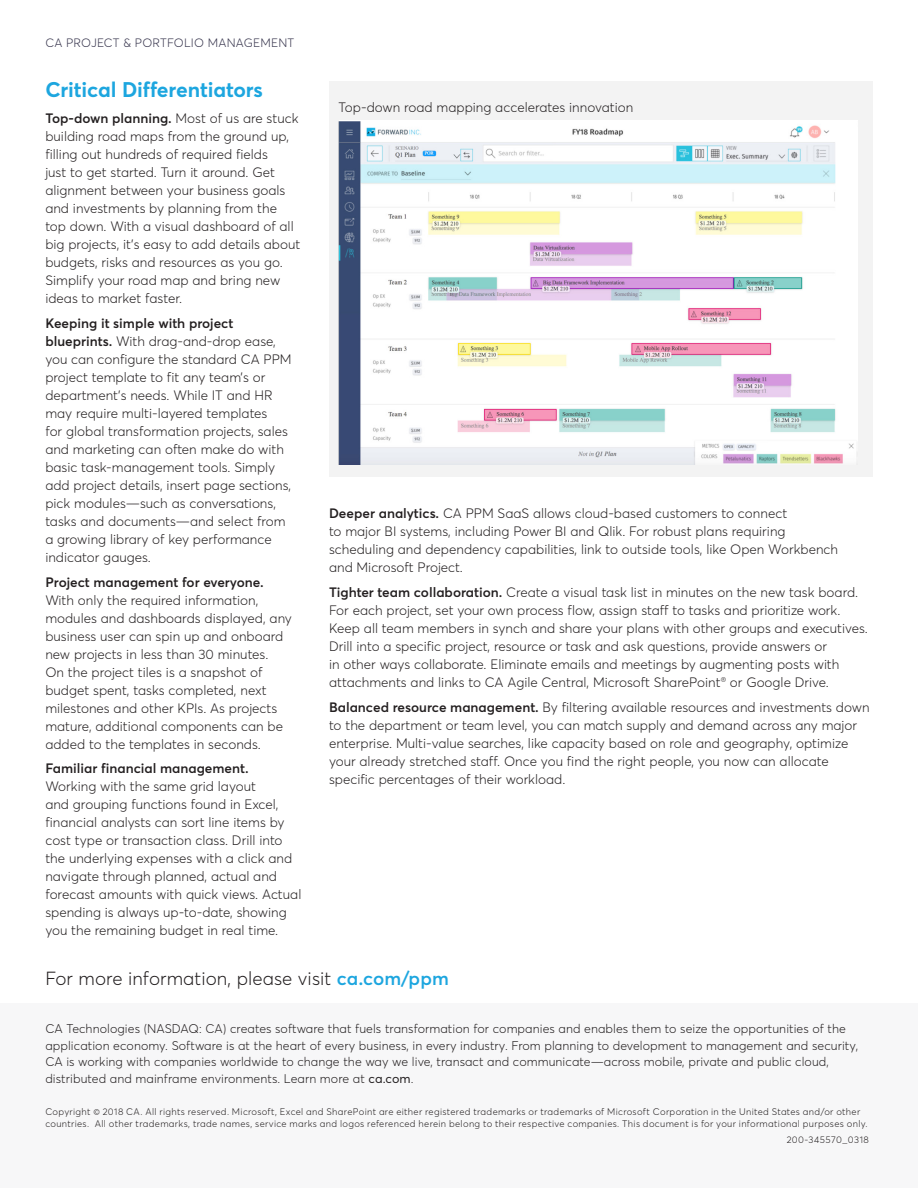
<style>
.page{position:relative;width:918px;height:1188px;background:#fff}
.page>*{position:absolute;margin:0;border:0;box-sizing:border-box;transform-origin:0 0}
.t1{font:700 21px "Averta";letter-spacing:-.005em;color:#1da6df}
.For_more_info{font:300 18.75px "Averta";letter-spacing:.005em;color:#231f20}
.Body_Copy{font:300 13.5px/18px "Averta";color:#231f20}
.Image_Caption{font:300 13.5px "Averta";color:#231f20}
.Boilerplate{font:300 12.45px/16.5px "Averta";letter-spacing:.005em;color:#231f20}
.t2{font:300 12px "Averta";letter-spacing:.02em;color:#37354d}
.Copyright{font:300 9.45px/12px "Averta";letter-spacing:.035em;color:#231f20}
.s1{font-weight:600}
.s2{font-weight:600;color:#1da6df}
.s3{font-weight:400}
</style>
<div class="page">
<div style="left:0;top:1004px;width:918px;height:184px;background:#f7f7f8"></div>
<div style="left:329px;top:81px;width:544px;height:395px;background:#f3f3f3"></div>
<img style="left:339px;top:122px;width:519px;height:342px">
<p class="t2" style="left:45px;top:35px;width:250px">CA PROJECT &amp; PORTFOLIO MANAGEMENT</p>
<p class="t1" style="left:45px;top:76px;width:219px">Critical Differentiators</p>
<p class="Body_Copy" style="left:45px;top:109px;width:257px"><span class="s1">Top-down planning.</span> Most of us are stuck building road maps from the ground up, filling out hundreds of required fields<br>just to get started. Turn it around. Get alignment between your business goals and investments by planning from the top down. With a visual dashboard of all big projects, it’s easy to add details about budgets, risks and resources as you go.<br>Simplify your road map and bring new ideas to market faster.</p>
<p class="Body_Copy" style="left:45px;top:314px;width:248px"><span class="s1">Keeping it simple with project blueprints.</span> With drag-and-drop ease, you can configure the standard CA PPM project template to fit any team’s or department’s needs. While IT and HR may require multi-layered templates<br>for global transformation projects, sales and marketing can often make do with basic task-management tools. Simply add project details, insert page sections, pick modules—such as conversations, tasks and documents—and select from a growing library of key performance indicator gauges.</p>
<p class="Body_Copy" style="left:45px;top:573px;width:248px"><span class="s1">Project management for everyone.<br></span>With only the required information, modules and dashboards displayed, any business user can spin up and onboard new projects in less than 30 minutes.<br>On the project tiles is a snapshot of budget spent, tasks completed, next milestones and other KPIs. As projects mature, additional components can be added to the templates in seconds.</p>
<p class="Body_Copy" style="left:45px;top:759px;width:258px"><span class="s1">Familiar financial management.<br></span>Working with the same grid layout<br>and grouping functions found in Excel, financial analysts can sort line items by cost type or transaction class. Drill into the underlying expenses with a click and navigate through planned, actual and forecast amounts with quick views. Actual spending is always up-to-date, showing you the remaining budget in real time.</p>
<p class="Image_Caption" style="left:339px;top:98px;width:296px">Top-down road mapping accelerates innovation</p>
<p class="Body_Copy" style="left:329px;top:504px;width:511px"><span class="s1">Deeper analytics.</span> CA PPM SaaS allows cloud-based customers to connect<br>to major BI systems, including Power BI and Qlik. For robust plans requiring scheduling and dependency capabilities, link to outside tools, like Open Workbench and Microsoft Project.</p>
<p class="Body_Copy" style="left:329px;top:583px;width:540px"><span class="s1">Tighter team collaboration.</span> Create a visual task list in minutes on the new task board.<br>For each project, set your own process flow, assign staff to tasks and prioritize work.<br>Keep all team members in synch and share your plans with other groups and executives.<br>Drill into a specific project, resource or task and ask questions, provide answers or<br>in other ways collaborate. Eliminate emails and meetings by augmenting posts with attachments and links to CA Agile Central, Microsoft SharePoint<sup>®</sup> or Google Drive.</p>
<p class="Body_Copy" style="left:329px;top:698px;width:542px"><span class="s1">Balanced resource management.</span> By filtering available resources and investments down to the department or team level, you can match supply and demand across any major enterprise. Multi-value searches, like capacity based on role and geography, optimize your already stretched staff. Once you find the right people, you now can allocate specific percentages of their workload.</p>
<p class="For_more_info" style="left:45px;top:967px;width:405px">For more information, please visit <span class="s2">ca.com/ppm</span></p>
<p class="Boilerplate" style="left:45px;top:1021px;width:814px">CA Technologies (NASDAQ: CA) creates software that fuels transformation for companies and enables them to seize the opportunities of the application economy. Software is at the heart of every business, in every industry. From planning to development to management and security, CA is working with companies worldwide to change the way we live, transact and communicate—across mobile, private and public cloud, distributed and mainframe environments. Learn more at <span class="s3">ca.com</span>.</p>
<p class="Copyright" style="left:45px;top:1106px;width:824px">Copyright © 2018 CA. All rights reserved. Microsoft, Excel and SharePoint are either registered trademarks or trademarks of Microsoft Corporation in the United States and/or other countries. All other trademarks, trade names, service marks and logos referenced herein belong to their respective companies. This document is for your informational purposes only.</p>
<p class="Copyright" style="left:787px;top:1133px;width:84px">200-345570_0318</p>
</div>
